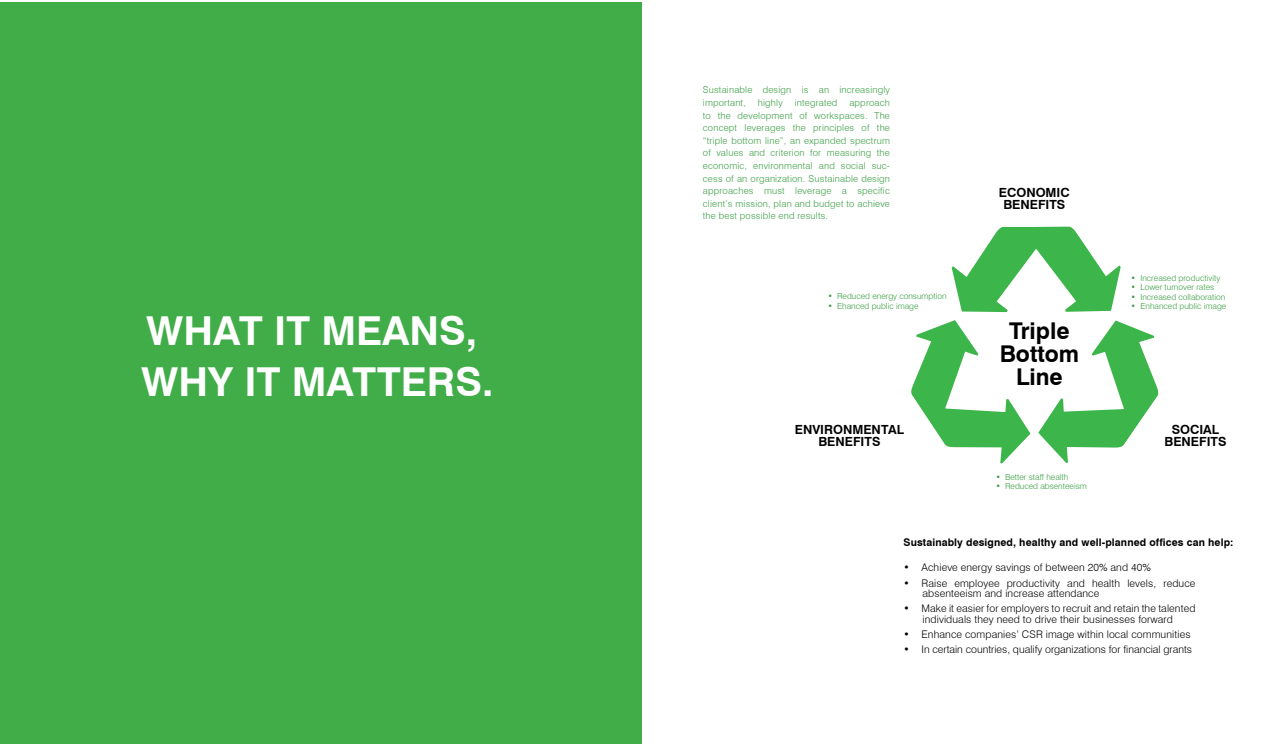
<style>
.page{position:relative;width:1275px;height:750px;background:#fff}
.page>*{position:absolute;margin:0;border:0;box-sizing:border-box;transform-origin:0 0}
.t1{font:700 39.92px/50.4px "Swiss 721 BT";color:#fff}
.t2{font:700 23.1px/23.1px "Swiss 721 BT";color:#000;text-align:center}
.t3{font:700 12.6px/12.6px "Swiss 721 BT";color:#000;text-align:center}
.t4{font:300 10.5px/10.5px "Swiss 721 BT";letter-spacing:.01em;color:#000}
.t5{font:700 10.5px "Swiss 721 BT";letter-spacing:.01em;color:#000}
.t6{font:300 9.45px/12.6px "Swiss 721 BT";letter-spacing:.02em;color:#3a9e42}
.t7{font:300 8.4px "Swiss 721 BT";color:#3a9e42}
</style>
<div class="page">
<svg style="left:1038px;top:321px;width:120px;height:142px"></svg>
<svg style="left:952px;top:227px;width:169px;height:85px"></svg>
<svg style="left:911px;top:320px;width:119px;height:143px"></svg>
<div style="left:0;top:3px;width:642px;height:741px;background:#41ad49"></div>
<h1 class="t1" style="left:141px;top:306px;width:354px">WHAT IT MEANS,<br>WHY IT MATTERS.</h1>
<p class="t6" style="left:703px;top:84px;width:189px">Sustainable design is an increasingly important,</p>
<p class="t6" style="left:703px;top:96px;width:189px;text-align:justify;text-indent:146px">approach to the development of workspaces. The concept leverages the principles of the “triple bottom line”, an expanded spectrum of values and criterion for measuring the economic, environmental and social suc&shy;cess of an organization. Sustainable design approaches must leverage a specific client’s mission, plan and budget to achieve the best possible end results.</p>
<p class="t6" style="left:758px;top:96px;width:26px">highly</p>
<p class="t6" style="left:795px;top:96px;width:44px">integrated</p>
<p class="t7" style="left:828px;top:290px;width:121px">• Reduced energy consumption</p>
<p class="t7" style="left:828px;top:301px;width:92px">• Ehanced public image</p>
<h3 class="t3" style="left:999px;top:186px;width:73px">ECONOMIC<br>BENEFITS</h3>
<h2 class="t2" style="left:1000px;top:319px;width:81px">Triple<br>Bottom<br>Line</h2>
<p class="t7" style="left:1131px;top:273px;width:91px">• Increased productivity</p>
<p class="t7" style="left:1131px;top:282px;width:85px">• Lower turnover rates</p>
<p class="t7" style="left:1131px;top:292px;width:96px">• Increased collaboration</p>
<p class="t7" style="left:1131px;top:301px;width:97px">• Enhanced public image</p>
<h3 class="t3" style="left:795px;top:423px;width:111px">ENVIRONMENTAL<br>BENEFITS</h3>
<h3 class="t3" style="left:1165px;top:423px;width:63px">SOCIAL<br>BENEFITS</h3>
<p class="t7" style="left:996px;top:472px;width:74px">• Better staff health</p>
<p class="t7" style="left:996px;top:481px;width:93px">• Reduced absenteeism</p>
<p class="t5" style="left:904px;top:536px;width:331px">Sustainably designed, healthy and well-planned offices can help:</p>
<p class="t4" style="left:904px;top:562px;width:249px">• Achieve energy savings of between 20% and 40%</p>
<p class="t4" style="left:923px;top:578px;width:274px;text-indent:-19px">• Raise employee productivity and health levels, reduce absenteeism and increase attendance</p>
<p class="t4" style="left:904px;top:603px;width:293px;text-align:center">• Make it easier for employers to recruit and retain the talented individuals they need to drive their businesses forward</p>
<p class="t4" style="left:904px;top:629px;width:288px">• Enhance companies’ CSR image within local communities</p>
<p class="t4" style="left:904px;top:644px;width:290px">• In certain countries, qualify organizations for financial grants</p>
</div>
